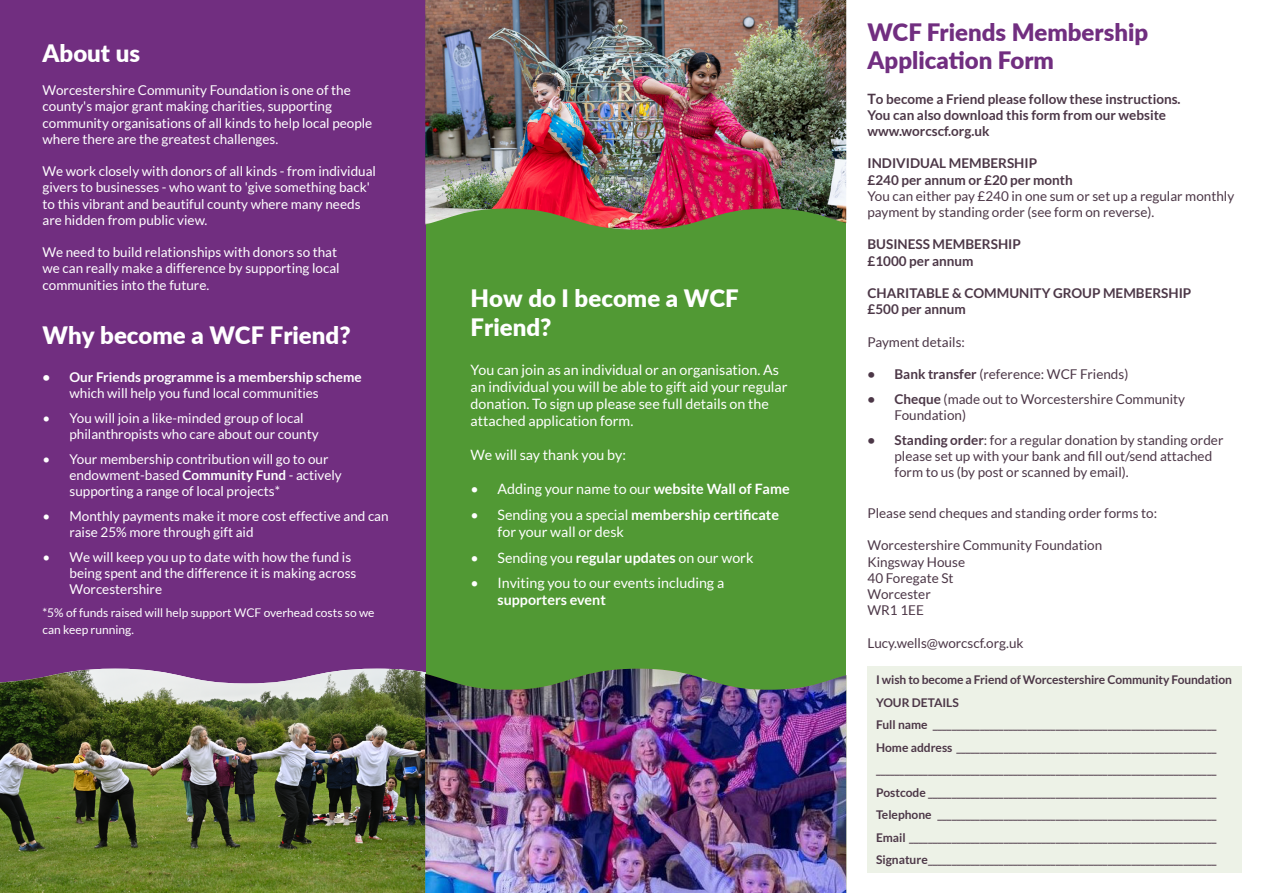
<style>
.page{position:relative;width:1263px;height:893px;background:#fff}
.page>*{position:absolute;margin:0;border:0;box-sizing:border-box;transform-origin:0 0}
.t1{font:900 24px/28.8px "Lato";color:#fff}
.t2{font:900 24px/28.8px "Lato";color:#712e80}
.t3{font:14.25px/17.1px "Lato";color:#fff}
.t4{font:13.5px/16.2px "Lato";color:#fff}
.t5{font:13.5px/16.2px "Lato";color:#4c3747}
.t6{font:700 13.5px/16.2px "Lato";color:#4c3747}
.t7{font:700 13.5px/16.2px "Lato";color:#fff}
.t8{font:700 12px/22.5px "Lato";letter-spacing:-.01em;color:#4c3747}
.t9{font:12px/16.2px "Lato";color:#fff}
.s1{font-weight:400}
.s2{font-weight:700}
.s3{font-size:14.25px}
</style>
<div class="page">
<div style="left:425px;top:0;width:421px;height:893px;background:#519934"></div>
<div style="left:0;top:0;width:425px;height:712px;background:#712e80"></div>
<img style="left:0;top:669px;width:425px;height:224px">
<img style="left:425px;top:0;width:421px;height:230px">
<img style="left:425px;top:669px;width:421px;height:224px">
<div style="left:867px;top:666px;width:375px;height:207px;background:#edf2e7"></div>
<p class="t1" style="left:43px;top:38px;width:99px">About us</p>
<p class="t4" style="left:43px;top:82px;width:331px">Worcestershire Community Foundation is one of the county's major grant making charities, supporting community organisations of all kinds to help local people where there are the greatest challenges.</p>
<p class="t4" style="left:43px;top:163px;width:335px">We work closely with donors of all kinds - from individual givers to businesses - who want to 'give something back' to this vibrant and beautiful county where many needs are hidden from public view.</p>
<p class="t4" style="left:43px;top:244px;width:299px">We need to build relationships with donors so that we can really make a difference by supporting local communities into the future.</p>
<p class="t1" style="left:43px;top:320px;width:310px">Why become a WCF Friend?</p>
<p class="t7" style="left:70px;top:369px;width:294px;text-indent:-27px">• Our Friends programme is a membership scheme <span class="s1">which will help you fund local communities</span></p>
<p class="t4" style="left:70px;top:410px;width:251px;text-indent:-27px">• You will join a like-minded group of local philanthropists who care about our county</p>
<p class="t4" style="left:70px;top:451px;width:274px;text-indent:-27px">• Your membership contribution will go to our endowment-based <span class="s2">Community Fund</span> - actively supporting a range of local projects*</p>
<p class="t4" style="left:70px;top:508px;width:321px;text-indent:-27px">• Monthly payments make it more cost effective and can raise 25% more through gift aid</p>
<p class="t4" style="left:70px;top:549px;width:288px;text-indent:-27px">• We will keep you up to date with how the fund is being spent and the difference it is making across<br>Worcestershire</p>
<p class="t9" style="left:43px;top:605px;width:333px">*5% of funds raised will help support WCF overhead costs so we can keep running.</p>
<p class="t1" style="left:471px;top:283px;width:270px">How do I become a WCF<br>Friend?</p>
<p class="t3" style="left:471px;top:361px;width:318px">You can join as an individual or an organisation. As an individual you will be able to gift aid your regular donation. To sign up please see full details on the attached application form.</p>
<p class="t3" style="left:471px;top:446px;width:157px">We will say thank you by:</p>
<p class="t3" style="left:471px;top:480px;width:321px">• Adding your name to our <span class="s2">website Wall of Fame</span></p>
<p class="t3" style="left:498px;top:506px;width:283px;text-indent:-27px">• Sending you a special <span class="s2">membership certificate </span>for your wall or desk</p>
<p class="t3" style="left:471px;top:549px;width:284px">• Sending you <span class="s2">regular updates</span> on our work</p>
<p class="t3" style="left:498px;top:574px;width:228px;text-indent:-27px">• Inviting you to our events including a <span class="s2">supporters event</span></p>
<p class="t2" style="left:867px;top:16px;width:282px">WCF Friends Membership<br>Application Form</p>
<p class="t6" style="left:867px;top:90px;width:315px"><span class="s3">T</span>o become a Friend please follow these instructions.</p>
<p class="t6" style="left:867px;top:107px;width:300px">You can also download this form from our website www.worcscf.org.uk</p>
<p class="t6" style="left:867px;top:155px;width:171px">INDIVIDUAL MEMBERSHIP</p>
<p class="t6" style="left:867px;top:171px;width:207px">£240 per annum or £20 per month</p>
<p class="t5" style="left:867px;top:188px;width:368px">You can either pay £240 in one sum or set up a regular monthly payment by standing order (see form on reverse).</p>
<p class="t6" style="left:867px;top:236px;width:155px">BUSINESS MEMBERSHIP</p>
<p class="t6" style="left:867px;top:252px;width:108px">£1000 per annum</p>
<p class="t6" style="left:867px;top:285px;width:325px">CHARITABLE &amp; COMMUNITY GROUP MEMBERSHIP</p>
<p class="t6" style="left:867px;top:301px;width:100px">£500 per annum</p>
<p class="t5" style="left:867px;top:334px;width:99px">Payment details:</p>
<p class="t5" style="left:867px;top:366px;width:262px"><span class="s2">• Bank transfer</span> (reference: WCF Friends)</p>
<p class="t5" style="left:894px;top:391px;width:292px;text-indent:-27px"><span class="s2">• Cheque</span> (made out to Worcestershire Community<br>Foundation)</p>
<p class="t5" style="left:894px;top:432px;width:330px;text-indent:-27px"><span class="s2">• Standing order</span>: for a regular donation by standing order please set up with your bank and fill out/send attached form to us (by post or scanned by email).</p>
<p class="t5" style="left:867px;top:505px;width:291px">Please send cheques and standing order forms to:</p>
<p class="t5" style="left:867px;top:537px;width:236px">Worcestershire Community Foundation</p>
<p class="t5" style="left:867px;top:553px;width:99px">Kingsway House</p>
<p class="t5" style="left:867px;top:570px;width:88px">40 Foregate St</p>
<p class="t5" style="left:867px;top:586px;width:65px">Worcester</p>
<p class="t5" style="left:867px;top:602px;width:58px">WR1 1EE</p>
<p class="t5" style="left:867px;top:634px;width:158px">Lucy.wells@worcscf.org.uk</p>
<p class="t8" style="left:876px;top:668px;width:357px">I wish to become a Friend of Worcestershire Community Foundation</p>
<p class="t8" style="left:876px;top:691px;width:84px">YOUR DETAILS</p>
<p class="t8" style="left:876px;top:713px;width:342px">Full name ____________________________________________________________</p>
<p class="t8" style="left:876px;top:736px;width:342px">Home address _______________________________________________________</p>
<p class="t8" style="left:876px;top:758px;width:342px">________________________________________________________________________<br>Postcode _____________________________________________________________</p>
<p class="t8" style="left:876px;top:803px;width:342px">Telephone ___________________________________________________________</p>
<p class="t8" style="left:876px;top:826px;width:342px">Email _________________________________________________________________</p>
<p class="t8" style="left:876px;top:848px;width:342px">Signature_____________________________________________________________</p>
</div>
